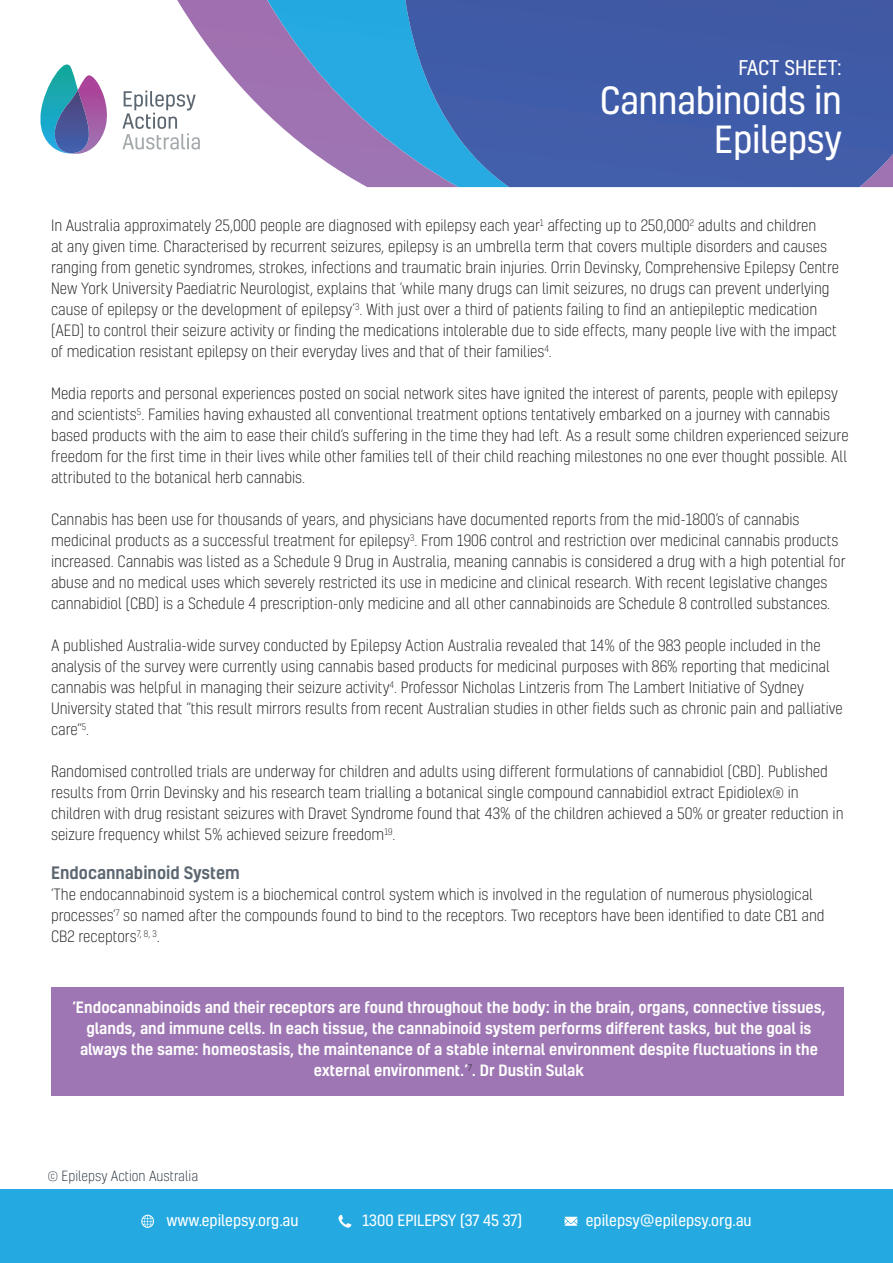
<style>
.page{position:relative;width:893px;height:1263px;background:#fff}
.page>*{position:absolute;margin:0;border:0;box-sizing:border-box;transform-origin:0 0}
.t1{font:36px/39px "Kelson";letter-spacing:-.01em;color:#fff;text-align:right}
.t2{font:19.5px "Kelson";letter-spacing:-.015em;color:#fff}
.Body_Copy{font:500 16.5px "Kelson";color:#5c6771}
.Bullet_points{font:300 15px/21px "Kelson";color:#231f20}
.Body_Copy-2{font:500 15px/21px "Kelson";color:#fff;text-align:center}
.t3{font:15px "Kelson";color:#fff}
.t4{font:300 13.5px "Kelson";color:#29333d}
</style>
<div class="page">
<div style="left:0;top:1190px;width:893px;height:73px;background:#24aae1"></div>
<svg style="left:141px;top:1215px;width:13px;height:13px"></svg>
<svg style="left:565px;top:1217px;width:12px;height:9px"></svg>
<svg style="left:338px;top:1215px;width:13px;height:12px"></svg>
<div style="left:617px;top:0;width:276px;height:187px;background:#405ba8"></div>
<img style="left:191px;top:0;width:426px;height:187px">
<svg style="left:40px;top:64px;width:67px;height:90px"></svg>
<img style="left:54px;top:90px;width:36px;height:63px">
<svg style="left:122px;top:91px;width:78px;height:59px"></svg>
<div style="left:51px;top:987px;width:792px;height:108px;background:#9e76b3"></div>
<p class="t2" style="left:738px;top:54px;width:105px">FACT SHEET:</p>
<p class="t1" style="left:600px;top:80px;width:244px">Cannabinoids in<br>Epilepsy</p>
<p class="Bullet_points" style="left:51px;top:214px;width:790px">In Australia approximately 25,000 people are diagnosed with epilepsy each year<sup>1</sup> affecting up to 250,000<sup>2</sup> adults and children<br>at any given time. Characterised by recurrent seizures, epilepsy is an umbrella term that covers multiple disorders and causes ranging from genetic syndromes, strokes, infections and traumatic brain injuries. Orrin Devinsky, Comprehensive Epilepsy Centre New York University Paediatric Neurologist, explains that ‘while many drugs can limit seizures, no drugs can prevent underlying cause of epilepsy or the development of epilepsy’<sup>3</sup>. With just over a third of patients failing to find an antiepileptic medication (AED) to control their seizure activity or finding the medications intolerable due to side effects, many people live with the impact of medication resistant epilepsy on their everyday lives and that of their families<sup>4</sup>.</p>
<p class="Bullet_points" style="left:51px;top:382px;width:799px">Media reports and personal experiences posted on social network sites have ignited the interest of parents, people with epilepsy and scientists<sup>5</sup>. Families having exhausted all conventional treatment options tentatively embarked on a journey with cannabis based products with the aim to ease their child’s suffering in the time they had left. As a result some children experienced seizure freedom for the first time in their lives while other families tell of their child reaching milestones no one ever thought possible. All attributed to the botanical herb cannabis.</p>
<p class="Bullet_points" style="left:51px;top:508px;width:796px">Cannabis has been use for thousands of years, and physicians have documented reports from the mid-1800’s of cannabis medicinal products as a successful treatment for epilepsy<sup>3</sup>. From 1906 control and restriction over medicinal cannabis products increased. Cannabis was listed as a Schedule 9 Drug in Australia, meaning cannabis is considered a drug with a high potential for abuse and no medical uses which severely restricted its use in medicine and clinical research. With recent legislative changes cannabidiol (CBD) is a Schedule 4 prescription-only medicine and all other cannabinoids are Schedule 8 controlled substances.</p>
<p class="Bullet_points" style="left:51px;top:634px;width:793px">A published Australia-wide survey conducted by Epilepsy Action Australia revealed that 14% of the 983 people included in the analysis of the survey were currently using cannabis based products for medicinal purposes with 86% reporting that medicinal cannabis was helpful in managing their seizure activity<sup>4</sup>. Professor Nicholas Lintzeris from The Lambert Initiative of Sydney University stated that “this result mirrors results from recent Australian studies in other fields such as chronic pain and palliative care”<sup>5</sup>.</p>
<p class="Bullet_points" style="left:51px;top:760px;width:794px">Randomised controlled trials are underway for children and adults using different formulations of cannabidiol (CBD). Published results from Orrin Devinsky and his research team trialling a botanical single compound cannabidiol extract Epidiolex® in children with drug resistant seizures with Dravet Syndrome found that 43% of the children achieved a 50% or greater reduction in seizure frequency whilst 5% achieved seizure freedom<sup>19</sup>.</p>
<p class="Body_Copy" style="left:51px;top:861px;width:190px">Endocannabinoid System</p>
<p class="Bullet_points" style="left:51px;top:883px;width:775px">‘The endocannabinoid system is a biochemical control system which is involved in the regulation of numerous physiological processes’<sup>7</sup> so named after the compounds found to bind to the receptors. Two receptors have been identified to date CB1 and<br>CB2 receptors<sup>7,</sup> <sup>8,</sup> <sup>3</sup>.</p>
<p class="Body_Copy-2" style="left:72px;top:997px;width:755px">‘Endocannabinoids and their receptors are found throughout the body: in the brain, organs, connective tissues, glands, and immune cells. In each tissue, the cannabinoid system performs different tasks, but the goal is always the same: homeostasis, the maintenance of a stable internal environment despite fluctuations in the external environment.’<sup>7</sup>. Dr Dustin Sulak</p>
<p class="t4" style="left:48px;top:1167px;width:152px">© Epilepsy Action Australia</p>
<p class="t3" style="left:167px;top:1211px;width:134px">www.epilepsy.org.au</p>
<p class="t3" style="left:362px;top:1211px;width:161px">1300 EPILEPSY (37 45 37)</p>
<p class="t3" style="left:586px;top:1211px;width:167px">epilepsy@epilepsy.org.au</p>
</div>
